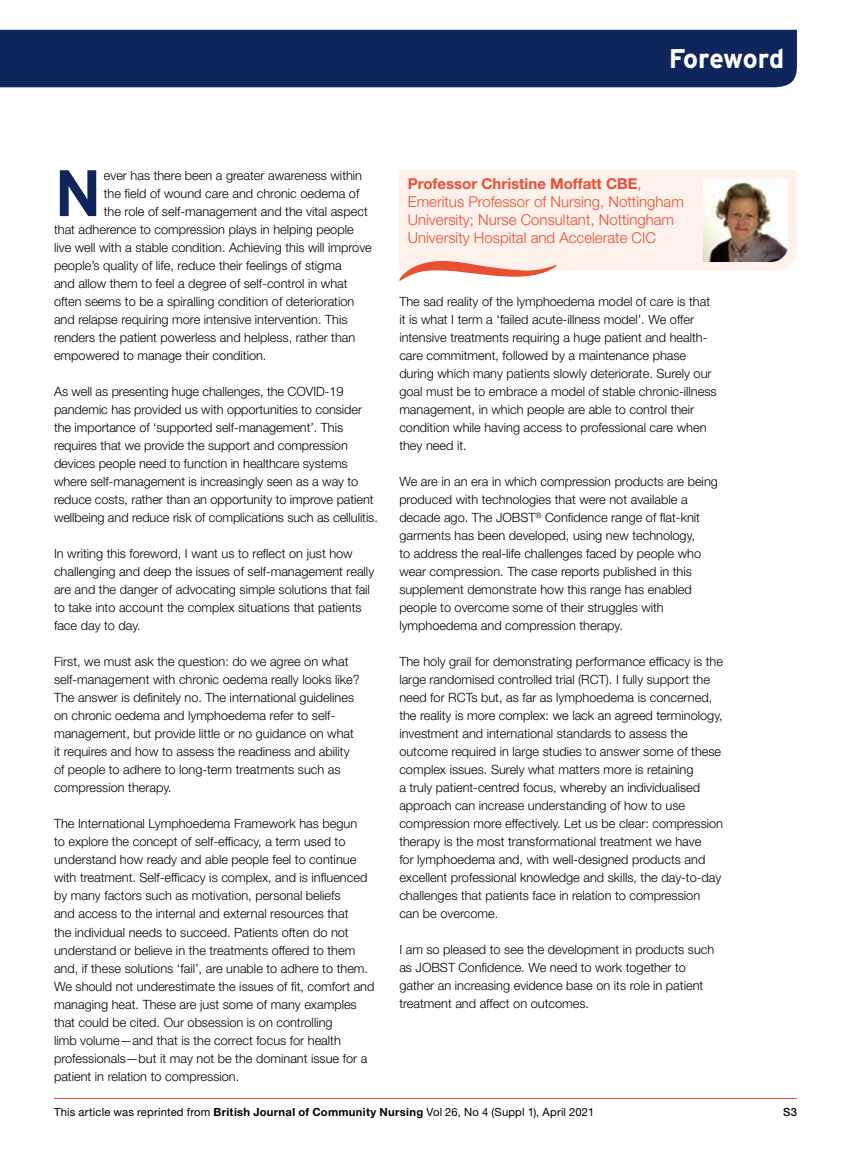
<style>
.page{position:relative;width:851px;height:1157px;background:#fff}
.page>*{position:absolute;margin:0;border:0;box-sizing:border-box;transform-origin:0 0}
.t1{font:700 65.4px "Interstate";color:#0f265c}
.t2{font:700 27px "Interstate";letter-spacing:-.015em;color:#fff}
.t3{font:300 15px/18px "Helvetica Neue LT Std";color:#e94f32}
.t4{font:300 12.75px/18px "Helvetica Neue LT Std";color:#000}
.t5{font:11.25px "Helvetica Neue LT Std";letter-spacing:.015em;color:#000}
.t6{font:500 11.25px "Helvetica Neue LT Std";color:#000}
.s1{font-weight:700}
</style>
<div class="page">
<hr style="left:54px;top:1098px;width:742px;height:1px;background:#e94f32">
<div style="left:0;top:30px;width:796px;height:57px;background:#0f265c"></div>
<div style="left:399px;top:170px;width:397px;height:100px;background:#fef0ea"></div>
<svg style="left:399px;top:259px;width:157px;height:22px"></svg>
<img style="left:702px;top:179px;width:86px;height:83px">
<h2 class="t2" style="left:668px;top:43px;width:117px">Foreword</h2>
<h1 class="t1" style="left:54px;top:156px;width:49px">N</h1>
<p class="t4" style="left:104px;top:166px;width:260px">ever has there been a greater awareness within</p>
<p class="t4" style="left:104px;top:184px;width:257px">the field of wound care and chronic oedema of</p>
<p class="t4" style="left:104px;top:202px;width:265px">the role of self-management and the vital aspect</p>
<p class="t4" style="left:54px;top:220px;width:301px">that adherence to compression plays in helping people</p>
<p class="t4" style="left:54px;top:238px;width:319px">live well with a stable condition. Achieving this will improve</p>
<p class="t4" style="left:54px;top:256px;width:289px">people’s quality of life, reduce their feelings of stigma</p>
<p class="t4" style="left:54px;top:274px;width:295px">and allow them to feel a degree of self-control in what</p>
<p class="t4" style="left:54px;top:292px;width:302px">often seems to be a spiralling condition of deterioration</p>
<p class="t4" style="left:54px;top:310px;width:295px">and relapse requiring more intensive intervention. This</p>
<p class="t4" style="left:54px;top:328px;width:303px">renders the patient powerless and helpless, rather than</p>
<p class="t4" style="left:54px;top:346px;width:214px">empowered to manage their condition.</p>
<p class="t4" style="left:54px;top:382px;width:325px">As well as presenting huge challenges, the COVID-19 pandemic has provided us with opportunities to consider the importance of ‘supported self-management’. This requires that we provide the support and compression devices people need to function in healthcare systems where self-management is increasingly seen as a way to reduce costs, rather than an opportunity to improve patient wellbeing and reduce risk of complications such as cellulitis.</p>
<p class="t4" style="left:54px;top:544px;width:321px">In writing this foreword, I want us to reflect on just how challenging and deep the issues of self-management really are and the danger of advocating simple solutions that fail to take into account the complex situations that patients face day to day.</p>
<p class="t4" style="left:54px;top:652px;width:307px">First, we must ask the question: do we agree on what self-management with chronic oedema really looks like?<br>The answer is definitely no. The international guidelines on chronic oedema and lymphoedema refer to self&shy;management, but provide little or no guidance on what it requires and how to assess the readiness and ability of people to adhere to long-term treatments such as compression therapy.</p>
<p class="t4" style="left:54px;top:814px;width:322px">The International Lymphoedema Framework has begun<br>to explore the concept of self-efficacy, a term used to understand how ready and able people feel to continue with treatment. Self-efficacy is complex, and is influenced by many factors such as motivation, personal beliefs<br>and access to the internal and external resources that<br>the individual needs to succeed. Patients often do not understand or believe in the treatments offered to them and, if these solutions ‘fail’, are unable to adhere to them.<br>We should not underestimate the issues of fit, comfort and managing heat. These are just some of many examples that could be cited. Our obsession is on controlling<br>limb volume—and that is the correct focus for health professionals—but it may not be the dominant issue for a patient in relation to compression.</p>
<p class="t3" style="left:408px;top:175px;width:277px"><span class="s1">Professor Christine Moffatt CBE</span>, Emeritus Professor of Nursing, Nottingham University; Nurse Consultant, Nottingham University Hospital and Accelerate CIC</p>
<p class="t4" style="left:399px;top:292px;width:319px">The sad reality of the lymphoedema model of care is that it is what I term a ‘failed acute-illness model’. We offer intensive treatments requiring a huge patient and health&shy;care commitment, followed by a maintenance phase during which many patients slowly deteriorate. Surely our goal must be to embrace a model of stable chronic-illness management, in which people are able to control their condition while having access to professional care when they need it.</p>
<p class="t4" style="left:399px;top:472px;width:320px">We are in an era in which compression products are being produced with technologies that were not available a decade ago. The JOBST<sup>®</sup> Confidence range of flat-knit garments has been developed, using new technology,<br>to address the real-life challenges faced by people who wear compression. The case reports published in this supplement demonstrate how this range has enabled people to overcome some of their struggles with lymphoedema and compression therapy.</p>
<p class="t4" style="left:399px;top:652px;width:325px">The holy grail for demonstrating performance efficacy is the large randomised controlled trial (RCT). I fully support the need for RCTs but, as far as lymphoedema is concerned, the reality is more complex: we lack an agreed terminology, investment and international standards to assess the outcome required in large studies to answer some of these complex issues. Surely what matters more is retaining<br>a truly patient-centred focus, whereby an individualised approach can increase understanding of how to use compression more effectively. Let us be clear: compression therapy is the most transformational treatment we have<br>for lymphoedema and, with well-designed products and excellent professional knowledge and skills, the day-to-day challenges that patients face in relation to compression can be overcome.</p>
<p class="t4" style="left:399px;top:940px;width:316px">I am so pleased to see the development in products such as JOBST Confidence. We need to work together to gather an increasing evidence base on its role in patient treatment and affect on outcomes.</p>
<p class="t5" style="left:54px;top:1105px;width:541px">This article was reprinted from <span class="s1">British Journal of Community Nursing</span> Vol 26, No 4 (Suppl 1), April 2021</p>
<p class="t6" style="left:783px;top:1105px;width:15px">S3</p>
</div>
